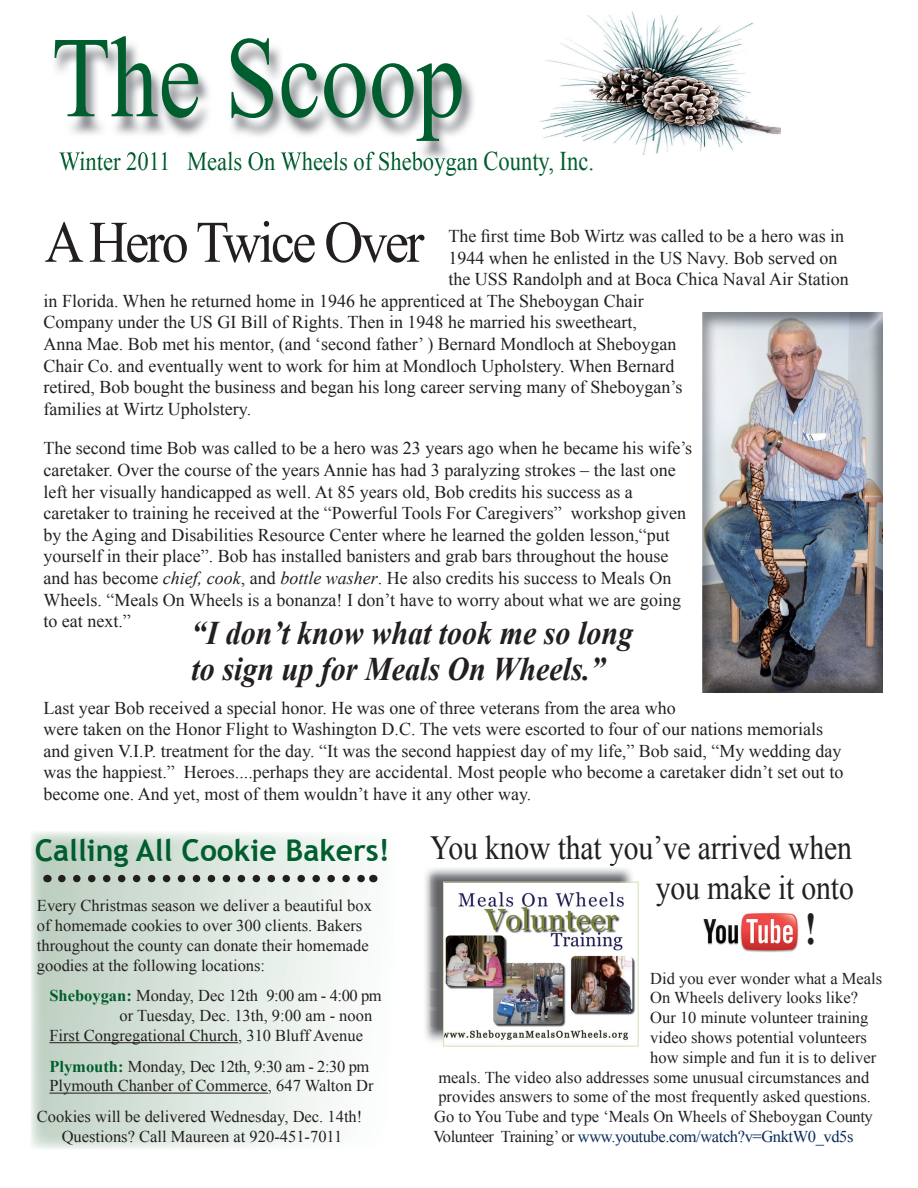
<style>
.page{position:relative;width:918px;height:1188px;background:#fff}
.page>*{position:absolute;margin:0;border:0;box-sizing:border-box;transform-origin:0 0}
.t1{font:115.2px "Times New Roman";color:#005e2e;scale:.83 1}
.t2{font:58.8px "Times New Roman";letter-spacing:-.05em;color:#231f20;scale:.92 1}
.t3{font:700 45px "Times New Roman";color:#231f20;scale:.8 1}
.t4{font:33.75px/40.5px "Times New Roman";letter-spacing:-.005em;color:#231f20;text-align:right;scale:.88 1}
.t5{font:italic 700 33px/36px "Times New Roman";color:#231f20;scale:.91 1}
.t6{font:700 30px "Trebuchet MS";color:#005e2e}
.t7{font:27px "Times New Roman";color:#005e2e;scale:.83 1}
.t8{font:18px/21.6px "Times New Roman";color:#231f20}
.t9{font:16.5px/19.8px "Times New Roman";color:#231f20}
.t10{font:16.5px "Times New Roman";letter-spacing:-.025em;color:#0b2c5a}
.s1{font-style:italic}
.s2{font-weight:700;color:#005e2e}
.s3{color:#231f20}
</style>
<div class="page">
<img style="left:540px;top:11px;width:240px;height:144px">
<img style="left:55px;top:44px;width:419px;height:108px">
<img style="left:59px;top:152px;width:417px;height:8px">
<img style="left:702px;top:312px;width:181px;height:380px">
<img style="left:425px;top:868px;width:207px;height:172px">
<img style="left:430px;top:876px;width:204px;height:31px">
<img style="left:430px;top:972px;width:13px;height:15px">
<img style="left:430px;top:992px;width:13px;height:15px">
<img style="left:430px;top:1012px;width:13px;height:15px">
<img style="left:430px;top:1032px;width:13px;height:10px">
<img style="left:445px;top:884px;width:190px;height:157px">
<div style="left:443px;top:882px;width:195px;height:164px;border:1px solid #cfe1b5"></div>
<img style="left:31px;top:832px;width:347px;height:317px">
<svg style="left:62px;top:875px;width:303px;height:7px;background:#8e938f"></svg>
<hr style="left:49px;top:1042px;width:189px;height:1px;background:#231f20">
<hr style="left:49px;top:1093px;width:219px;height:1px;background:#231f20">
<img style="left:703px;top:913px;width:96px;height:40px">
<h1 class="t1" style="left:52px;top:0;width:499px">The Scoop</h1>
<h3 class="t7" style="left:59px;top:143px;width:646px">Winter 2011 Meals On Wheels of Sheboygan County, Inc.</h3>
<h2 class="t2" style="left:45px;top:203px;width:414px">A Hero Twice Over</h2>
<p class="t8" style="left:448px;top:225px;width:397px">The first time Bob Wirtz was called to be a hero was in</p>
<p class="t8" style="left:448px;top:247px;width:391px">1944 when he enlisted in the US Navy. Bob served on</p>
<p class="t8" style="left:448px;top:268px;width:402px">the USS Randolph and at Boca Chica Naval Air Station</p>
<p class="t8" style="left:43px;top:290px;width:602px">in Florida. When he returned home in 1946 he apprenticed at The Sheboygan Chair</p>
<p class="t8" style="left:43px;top:311px;width:595px">Company under the US GI Bill of Rights. Then in 1948 he married his sweetheart,</p>
<p class="t8" style="left:43px;top:333px;width:634px">Anna Mae. Bob met his mentor, (and ‘second father’ ) Bernard Mondloch at Sheboygan</p>
<p class="t8" style="left:43px;top:355px;width:632px">Chair Co. and eventually went to work for him at Mondloch Upholstery. When Bernard</p>
<p class="t8" style="left:43px;top:376px;width:640px">retired, Bob bought the business and began his long career serving many of Sheboygan’s</p>
<p class="t8" style="left:43px;top:398px;width:209px">families at Wirtz Upholstery.</p>
<p class="t8" style="left:43px;top:437px;width:650px">The second time Bob was called to be a hero was 23 years ago when he became his wife’s caretaker. Over the course of the years Annie has had 3 paralyzing strokes – the last one left her visually handicapped as well. At 85 years old, Bob credits his success as a caretaker to training he received at the “Powerful Tools For Caregivers” workshop given by the Aging and Disabilities Resource Center where he learned the golden lesson,“put yourself in their place”. Bob has installed banisters and grab bars throughout the house and has become <span class="s1">chief, cook</span>, and <span class="s1">bottle washer</span>. He also credits his success to Meals On Wheels. “Meals On Wheels is a bonanza! I don’t have to worry about what we are going to eat next.”</p>
<h3 class="t5" style="left:192px;top:614px;width:487px">“I don’t know what took me so long to sign up for Meals On Wheels.”</h3>
<p class="t8" style="left:43px;top:697px;width:801px">Last year Bob received a special honor. He was one of three veterans from the area who<br>were taken on the Honor Flight to Washington D.C. The vets were escorted to four of our nations memorials and given V.I.P. treatment for the day. “It was the second happiest day of my life,” Bob said, “My wedding day was the happiest.” Heroes....perhaps they are accidental. Most people who become a caretaker didn’t set out to become one. And yet, most of them wouldn’t have it any other way.</p>
<h3 class="t6" style="left:35px;top:831px;width:357px">Calling All Cookie Bakers!</h3>
<p class="t9" style="left:37px;top:896px;width:336px">Every Christmas season we deliver a beautiful box of homemade cookies to over 300 clients. Bakers throughout the county can donate their homemade goodies at the following locations:</p>
<p class="t9" style="left:49px;top:986px;width:334px"><span class="s2">Sheboygan:</span> Monday, Dec 12th 9:00 am - 4:00 pm</p>
<p class="t9" style="left:119px;top:1005px;width:254px">or Tuesday, Dec. 13th, 9:00 am - noon</p>
<p class="t9" style="left:49px;top:1025px;width:315px">First Congregational Church, 310 Bluff Avenue</p>
<p class="t9" style="left:49px;top:1056px;width:326px"><span class="s2">Plymouth:</span> Monday, Dec 12th, 9:30 am - 2:30 pm<br>Plymouth Chanber of Commerce, 647 Walton Dr</p>
<p class="t9" style="left:37px;top:1106px;width:327px;text-align:center">Cookies will be delivered Wednesday, Dec. 14th!<br>Questions? Call Maureen at 920-451-7011</p>
<h3 class="t4" style="left:430px;top:827px;width:483px">You know that you’ve arrived when you make it onto</h3>
<h3 class="t3" style="left:805px;top:898px;width:16px">!</h3>
<p class="t9" style="left:650px;top:968px;width:233px">Did you ever wonder what a Meals</p>
<p class="t9" style="left:650px;top:988px;width:209px">On Wheels delivery looks like?</p>
<p class="t9" style="left:650px;top:1007px;width:220px">Our 10 minute volunteer training</p>
<p class="t9" style="left:650px;top:1027px;width:218px">video shows potential volunteers</p>
<p class="t9" style="left:650px;top:1047px;width:227px">how simple and fun it is to deliver</p>
<p class="t9" style="left:438px;top:1067px;width:432px">meals. The video also addresses some unusual circumstances and</p>
<p class="t9" style="left:438px;top:1087px;width:434px">provides answers to some of the most frequently asked questions.</p>
<p class="t9" style="left:434px;top:1106px;width:440px">Go to You Tube and type ‘Meals On Wheels of Sheboygan County</p>
<p class="t10" style="left:434px;top:1125px;width:421px"><span class="s3">Volunteer Training’ or</span> www.youtube.com/watch?v=GnktW0_vd5s</p>
</div>
